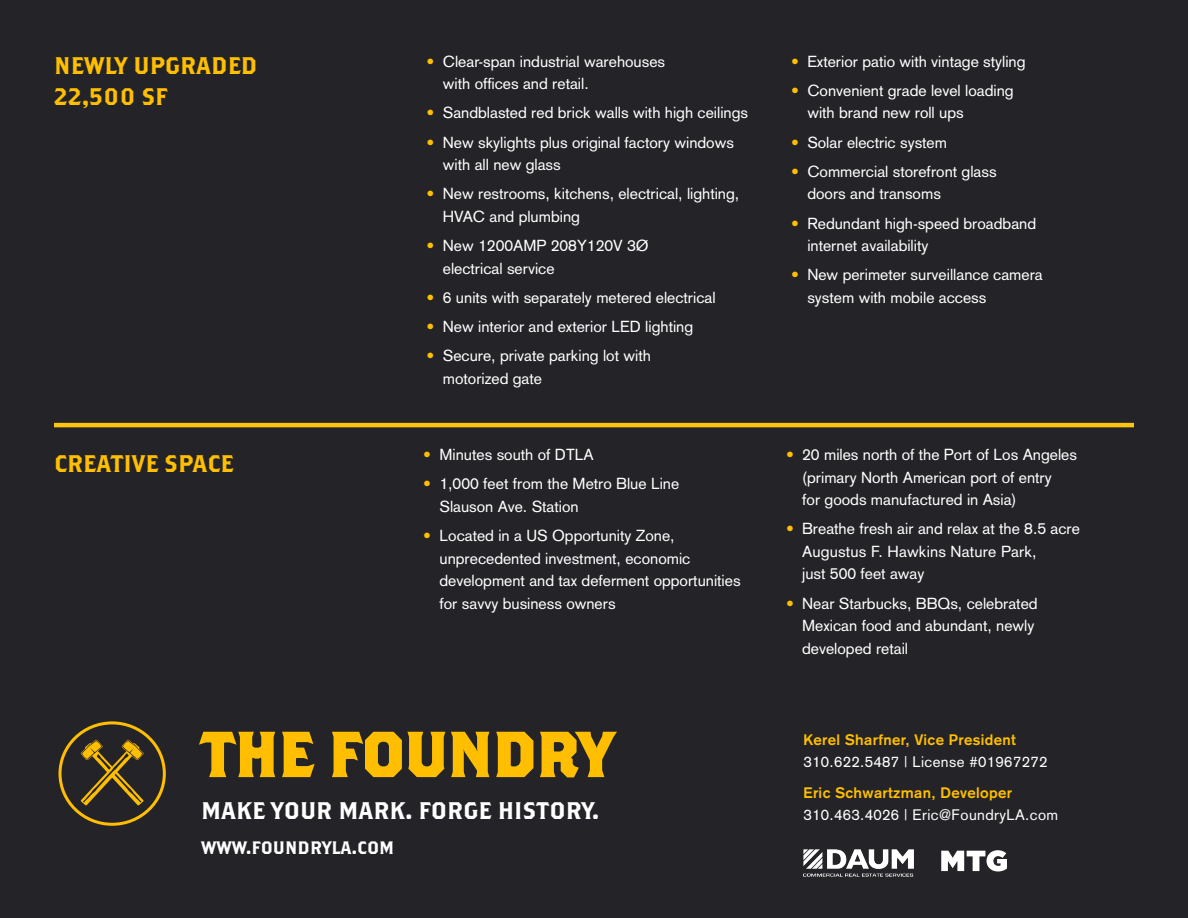
<style>
.page{position:relative;width:1188px;height:918px;background:#242428}
.page>*{position:absolute;margin:0;border:0;box-sizing:border-box;transform-origin:0 0}
.t1{font:64.8px "Brothers Bold Alternates";letter-spacing:-.025em;color:#ffbf00}
.t2{font:24px/31.5px "Brothers";color:#ffbf00}
.t3{font:24px "Brothers";color:#fff}
.t4{font:18px "Brothers";color:#fff}
.t5{font:15.75px/22.5px "Akzidenz Grotesk";color:#fff}
.t6{font:15px "Akzidenz Grotesk";letter-spacing:.025em;color:#fff}
.t7{font:700 15px "Akzidenz Grotesk";letter-spacing:.025em;color:#ffbf00}
.s1{color:#ffbf00}
</style>
<div class="page">
<img style="left:803px;top:849px;width:111px;height:27px">
<hr style="left:54px;top:423px;width:1080px;height:4px;background:#ffc412">
<svg style="left:58px;top:721px;width:108px;height:105px"></svg>
<svg style="left:941px;top:850px;width:66px;height:22px"></svg>
<p class="t2" style="left:54px;top:49px;width:205px">NEWLY UPGRADED<br>22,500 SF</p>
<p class="t5" style="left:443px;top:50px;width:224px;text-indent:-16px"><span class="s1">•</span> Clear-span industrial warehouses with offices and retail.</p>
<p class="t5" style="left:427px;top:102px;width:323px"><span class="s1">•</span> Sandblasted red brick walls with high ceilings</p>
<p class="t5" style="left:443px;top:131px;width:293px;text-indent:-16px"><span class="s1">•</span> New skylights plus original factory windows with all new glass</p>
<p class="t5" style="left:443px;top:183px;width:298px;text-indent:-16px"><span class="s1">•</span> New restrooms, kitchens, electrical, lighting,<br>HVAC and plumbing</p>
<p class="t5" style="left:443px;top:234px;width:207px;text-indent:-16px"><span class="s1">•</span> New 1200AMP 208Y120V 3Ø electrical service</p>
<p class="t5" style="left:427px;top:286px;width:291px"><span class="s1">•</span> 6 units with separately metered electrical</p>
<p class="t5" style="left:427px;top:315px;width:268px"><span class="s1">•</span> New interior and exterior LED lighting</p>
<p class="t5" style="left:443px;top:345px;width:210px;text-indent:-16px"><span class="s1">•</span> Secure, private parking lot with motorized gate</p>
<p class="t5" style="left:791px;top:50px;width:236px"><span class="s1">•</span> Exterior patio with vintage styling</p>
<p class="t5" style="left:807px;top:79px;width:208px;text-indent:-16px"><span class="s1">•</span> Convenient grade level loading with brand new roll ups</p>
<p class="t5" style="left:791px;top:131px;width:157px"><span class="s1">•</span> Solar electric system</p>
<p class="t5" style="left:807px;top:160px;width:191px;text-indent:-16px"><span class="s1">•</span> Commercial storefront glass doors and transoms</p>
<p class="t5" style="left:807px;top:212px;width:230px;text-indent:-16px"><span class="s1">•</span> Redundant high-speed broadband internet availability</p>
<p class="t5" style="left:807px;top:264px;width:237px;text-indent:-16px"><span class="s1">•</span> New perimeter surveillance camera system with mobile access</p>
<p class="t2" style="left:54px;top:447px;width:181px">CREATIVE SPACE</p>
<p class="t5" style="left:423px;top:443px;width:172px"><span class="s1">•</span> Minutes south of DTLA</p>
<p class="t5" style="left:440px;top:473px;width:241px;text-indent:-16px"><span class="s1">•</span> 1,000 feet from the Metro Blue Line<br>Slauson Ave. Station</p>
<p class="t5" style="left:440px;top:524px;width:303px;text-indent:-16px"><span class="s1">•</span> Located in a US Opportunity Zone, unprecedented investment, economic development and tax deferment opportunities for savvy business owners</p>
<p class="t5" style="left:802px;top:443px;width:276px;text-indent:-16px"><span class="s1">•</span> 20 miles north of the Port of Los Angeles (primary North American port of entry<br>for goods manufactured in Asia)</p>
<p class="t5" style="left:802px;top:518px;width:279px;text-indent:-16px"><span class="s1">•</span> Breathe fresh air and relax at the 8.5 acre<br>Augustus F. Hawkins Nature Park,<br>just 500 feet away</p>
<p class="t5" style="left:802px;top:592px;width:237px;text-indent:-16px"><span class="s1">•</span> Near Starbucks, BBQs, celebrated<br>Mexican food and abundant, newly developed retail</p>
<p class="t1" style="left:200px;top:714px;width:415px">THE FOUNDRY</p>
<p class="t3" style="left:201px;top:796px;width:400px">MAKE YOUR MARK. FORGE HISTORY.</p>
<p class="t4" style="left:201px;top:837px;width:195px">WWW.FOUNDRYLA.COM</p>
<p class="t7" style="left:803px;top:731px;width:214px">Kerel Sharfner, Vice President</p>
<p class="t6" style="left:803px;top:753px;width:246px">310.622.5487 | License #01967272</p>
<p class="t7" style="left:803px;top:783px;width:210px">Eric Schwartzman, Developer</p>
<p class="t6" style="left:803px;top:806px;width:256px">310.463.4026 | Eric@FoundryLA.com</p>
</div>
